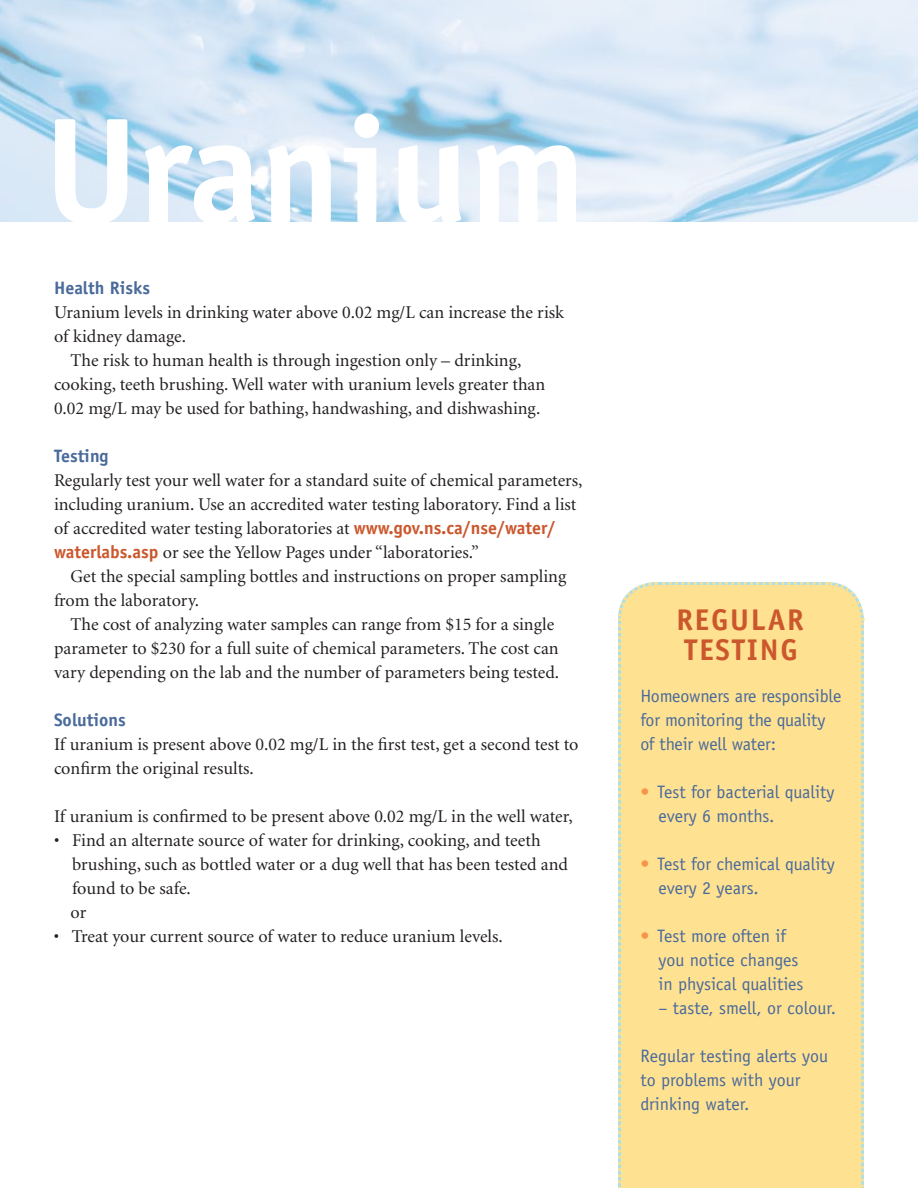
<style>
.page{position:relative;width:918px;height:1188px;background:#fff}
.page>*{position:absolute;margin:0;border:0;box-sizing:border-box;transform-origin:0 0}
.t1{font:700 150px "Officina Sans";color:#fff}
.t2{font:700 30px/30px "Officina Sans";letter-spacing:.06em;color:#cb572c}
.t3{font:18px/24px "Minion";color:#231f20}
.t4{font:18px/24px "Officina Sans";color:#496a9a}
.t5{font:700 18px "Officina Sans";color:#496a9a}
.s1{font-family:"Officina Sans";font-weight:700;color:#cb572c}
.s2{color:#f79448}
</style>
<div class="page">
<img style="left:0;top:0;width:918px;height:222px">
<div style="left:820px;top:582px;width:6px;height:606px;background:#ffe192"></div>
<svg style="left:826px;top:582px;width:39px;height:606px;background:#fae19a"></svg>
<div style="left:618px;top:582px;width:202px;height:606px;background:#ffe192"></div>
<h1 class="t1" style="left:44px;top:77px;width:543px">Uranium</h1>
<p class="t5" style="left:54px;top:277px;width:98px">Health Risks</p>
<p class="t3" style="left:54px;top:301px;width:512px">Uranium levels in drinking water above 0.02 mg/L can increase the risk</p>
<p class="t3" style="left:54px;top:325px;width:134px">of kidney damage.</p>
<p class="t3" style="left:70px;top:349px;width:453px">The risk to human health is through ingestion only – drinking,</p>
<p class="t3" style="left:54px;top:373px;width:493px">cooking, teeth brushing. Well water with uranium levels greater than</p>
<p class="t3" style="left:54px;top:397px;width:488px">0.02 mg/L may be used for bathing, handwashing, and dishwashing.</p>
<p class="t5" style="left:54px;top:445px;width:56px">Testing</p>
<p class="t3" style="left:54px;top:469px;width:530px">Regularly test your well water for a standard suite of chemical parameters, including uranium. Use an accredited water testing laboratory. Find a list of accredited water testing laboratories at <span class="s1">www.gov.ns.ca/nse/water/ waterlabs.asp</span> or see the Yellow Pages under “laboratories.”</p>
<p class="t3" style="left:54px;top:565px;width:514px;text-indent:16px">Get the special sampling bottles and instructions on proper sampling from the laboratory.</p>
<p class="t3" style="left:54px;top:613px;width:507px;text-indent:16px">The cost of analyzing water samples can range from $15 for a single parameter to $230 for a full suite of chemical parameters. The cost can vary depending on the lab and the number of parameters being tested.</p>
<p class="t5" style="left:54px;top:709px;width:74px">Solutions</p>
<p class="t3" style="left:54px;top:733px;width:526px">If uranium is present above 0.02 mg/L in the first test, get a second test to confirm the original results.</p>
<p class="t3" style="left:54px;top:805px;width:520px">If uranium is confirmed to be present above 0.02 mg/L in the well water,</p>
<p class="t3" style="left:70px;top:829px;width:499px;text-indent:-16px">• Find an alternate source of water for drinking, cooking, and teeth brushing, such as bottled water or a dug well that has been tested and found to be safe.<br>or</p>
<p class="t3" style="left:54px;top:925px;width:450px">• Treat your current source of water to reduce uranium levels.</p>
<h2 class="t2" style="left:677px;top:604px;width:129px">REGULAR<br>TESTING</h2>
<p class="t4" style="left:640px;top:684px;width:202px">Homeowners are responsible for monitoring the quality of their well water:</p>
<p class="t4" style="left:658px;top:780px;width:177px;text-indent:-18px"><span class="s2">•</span> Test for bacterial quality every 6 months.</p>
<p class="t4" style="left:658px;top:852px;width:178px;text-indent:-18px"><span class="s2">•</span> Test for chemical quality every 2 years.</p>
<p class="t4" style="left:658px;top:924px;width:147px;text-indent:-18px"><span class="s2">•</span> Test more often if you notice changes in physical qualities</p>
<p class="t4" style="left:658px;top:996px;width:179px">– taste, smell, or colour.</p>
<p class="t4" style="left:640px;top:1044px;width:189px">Regular testing alerts you to problems with your drinking water.</p>
</div>
